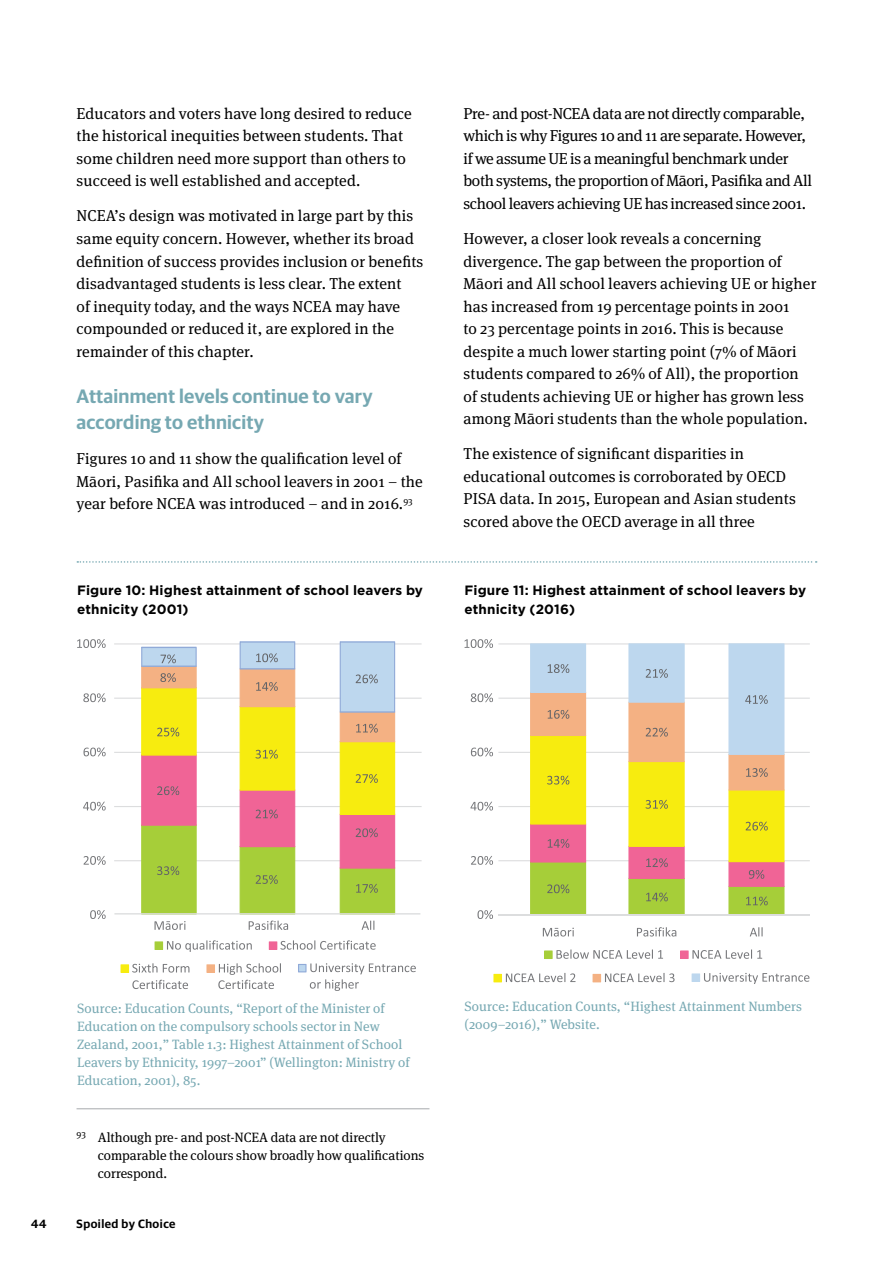
<style>
.page{position:relative;width:893px;height:1263px;background:#fff}
.page>*{position:absolute;margin:0;border:0;box-sizing:border-box;transform-origin:0 0}
.t1{font:600 19.5px/25.5px "Guardian Sans";letter-spacing:.01em;color:#76a8b2}
.t2{font:15.75px/22.5px "Meta Serif Pro";letter-spacing:.01em;color:#000}
.t3{font:15.75px/22.5px "Meta Serif Pro";letter-spacing:-.02em;color:#000}
.t4{font:13.5px/18px "Meta Serif Pro";letter-spacing:.01em;color:#76a8b2}
.t5{font:700 13.5px/19.5px "Gotham";letter-spacing:.01em;color:#000}
.t6{font:13.5px/18px "Meta Serif Pro";color:#000}
.t7{font:600 12px "Guardian Sans";letter-spacing:.04em;color:#000}
</style>
<div class="page">
<hr style="left:77px;top:1108px;width:352px;height:1px;background:#a7a9ac">
<hr style="left:114px;top:643px;width:308px;height:1px;background:#dcddde">
<hr style="left:114px;top:698px;width:308px;height:1px;background:#dcddde">
<hr style="left:114px;top:752px;width:308px;height:1px;background:#dcddde">
<hr style="left:114px;top:806px;width:308px;height:1px;background:#dcddde">
<hr style="left:114px;top:860px;width:308px;height:1px;background:#dcddde">
<hr style="left:114px;top:913px;width:306px;height:1px;background:#dcddde">
<svg style="left:155px;top:921px;width:30px;height:9px"></svg>
<svg style="left:249px;top:920px;width:39px;height:10px"></svg>
<svg style="left:362px;top:921px;width:12px;height:9px"></svg>
<svg style="left:298px;top:963px;width:118px;height:28px"></svg>
<svg style="left:206px;top:963px;width:75px;height:26px"></svg>
<svg style="left:121px;top:963px;width:68px;height:10px"></svg>
<svg style="left:132px;top:980px;width:56px;height:9px"></svg>
<svg style="left:269px;top:940px;width:107px;height:10px"></svg>
<svg style="left:155px;top:940px;width:97px;height:12px"></svg>
<svg style="left:90px;top:910px;width:16px;height:9px"></svg>
<svg style="left:84px;top:856px;width:22px;height:9px"></svg>
<svg style="left:83px;top:802px;width:23px;height:9px"></svg>
<svg style="left:84px;top:747px;width:22px;height:9px"></svg>
<svg style="left:83px;top:693px;width:23px;height:9px"></svg>
<svg style="left:77px;top:639px;width:29px;height:9px"></svg>
<svg style="left:141px;top:641px;width:254px;height:273px"></svg>
<hr style="left:498px;top:643px;width:312px;height:1px;background:#dcddde">
<hr style="left:498px;top:698px;width:312px;height:1px;background:#dcddde">
<hr style="left:498px;top:752px;width:312px;height:1px;background:#dcddde">
<hr style="left:498px;top:806px;width:312px;height:1px;background:#dcddde">
<hr style="left:498px;top:860px;width:312px;height:1px;background:#dcddde">
<hr style="left:498px;top:914px;width:312px;height:1px;background:#dcddde">
<svg style="left:530px;top:643px;width:254px;height:271px"></svg>
<svg style="left:477px;top:910px;width:16px;height:9px"></svg>
<svg style="left:471px;top:856px;width:22px;height:9px"></svg>
<svg style="left:470px;top:802px;width:23px;height:9px"></svg>
<svg style="left:471px;top:747px;width:22px;height:9px"></svg>
<svg style="left:471px;top:693px;width:22px;height:9px"></svg>
<svg style="left:464px;top:639px;width:29px;height:9px"></svg>
<svg style="left:543px;top:928px;width:31px;height:8px"></svg>
<svg style="left:637px;top:927px;width:39px;height:9px"></svg>
<svg style="left:750px;top:927px;width:13px;height:9px"></svg>
<svg style="left:692px;top:973px;width:117px;height:11px"></svg>
<svg style="left:593px;top:973px;width:82px;height:9px"></svg>
<svg style="left:493px;top:973px;width:83px;height:9px"></svg>
<svg style="left:680px;top:949px;width:82px;height:10px"></svg>
<svg style="left:544px;top:949px;width:119px;height:10px"></svg>
<svg style="left:77px;top:561px;width:740px;height:2px"></svg>
<p class="t2" style="left:77px;top:101px;width:337px">Educators and voters have long desired to reduce the historical inequities between students. That some children need more support than others to succeed is well established and accepted.</p>
<p class="t2" style="left:77px;top:204px;width:348px">NCEA’s design was motivated in large part by this same equity concern. However, whether its broad definition of success provides inclusion or benefits disadvantaged students is less clear. The extent<br>of inequity today, and the ways NCEA may have compounded or reduced it, are explored in the remainder of this chapter.</p>
<p class="t1" style="left:77px;top:382px;width:298px">Attainment levels continue to vary according to ethnicity</p>
<p class="t2" style="left:77px;top:446px;width:348px">Figures 10 and 11 show the qualification level of<br>Māori, Pasifika and All school leavers in 2001 – the year before NCEA was introduced – and in 2016.<sup>93</sup></p>
<p class="t5" style="left:77px;top:580px;width:347px">Figure 10: Highest attainment of school leavers by ethnicity (2001)</p>
<p class="t3" style="left:463px;top:101px;width:350px">Pre- and post-NCEA data are not directly comparable, which is why Figures 10 and 11 are separate. However, if we assume UE is a meaningful benchmark under both systems, the proportion of Māori, Pasifika and All school leavers achieving UE has increased since 2001.</p>
<p class="t2" style="left:463px;top:226px;width:354px">However, a closer look reveals a concerning divergence. The gap between the proportion of Māori and All school leavers achieving UE or higher has increased from 19 percentage points in 2001<br>to 23 percentage points in 2016. This is because despite a much lower starting point (7% of Māori students compared to 26% of All), the proportion<br>of students achieving UE or higher has grown less among Māori students than the whole population.</p>
<p class="t2" style="left:463px;top:442px;width:334px">The existence of significant disparities in educational outcomes is corroborated by OECD PISA data. In 2015, European and Asian students scored above the OECD average in all three</p>
<p class="t5" style="left:464px;top:580px;width:343px">Figure 11: Highest attainment of school leavers by ethnicity (2016)</p>
<p class="t4" style="left:77px;top:999px;width:334px">Source: Education Counts, “Report of the Minister of Education on the compulsory schools sector in New Zealand, 2001,” Table 1.3: Highest Attainment of School Leavers by Ethnicity, 1997–2001” (Wellington: Ministry of Education, 2001), 85.</p>
<p class="t6" style="left:98px;top:1127px;width:328px;text-indent:-21px"><sup>93</sup> Although pre- and post-NCEA data are not directly comparable the colours show broadly how qualifications correspond.</p>
<p class="t7" style="left:31px;top:1215px;width:17px">44</p>
<p class="t7" style="left:77px;top:1215px;width:101px">Spoiled by Choice</p>
<p class="t4" style="left:464px;top:996px;width:339px">Source: Education Counts, “Highest Attainment Numbers (2009–2016),” Website.</p>
</div>
